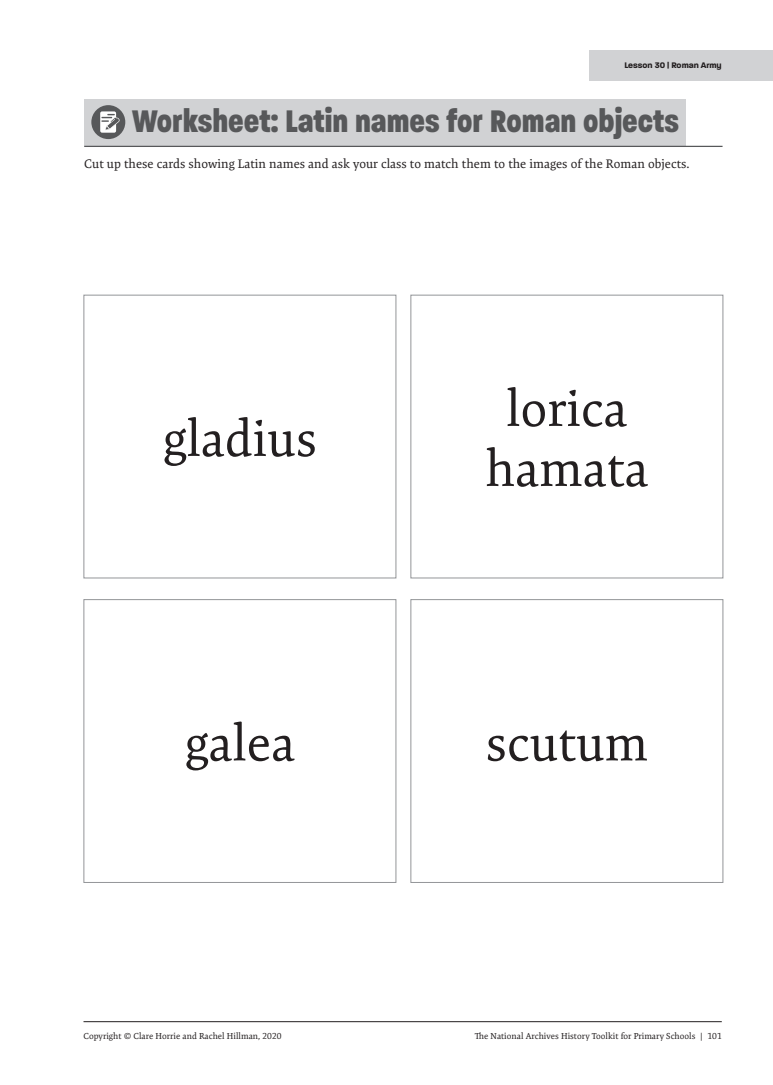
<style>
.page{position:relative;width:773px;height:1085px;background:#fff}
.page>*{position:absolute;margin:0;border:0;box-sizing:border-box;transform-origin:0 0}
.t1{font:50px/60px "Expo Serif Pro";color:#231f20;text-align:center}
.t2{font:800 33.75px "Paralucent Cond";color:#57585a}
.t3{font:12.5px "Expo Serif Pro";color:#231f20}
.t4{font:8.75px "Expo Serif Pro";color:#231f20}
.t5{font:700 8.75px "Paralucent";color:#231f20}
</style>
<div class="page">
<hr style="left:83px;top:1021px;width:638px;height:1px;background:#231f20">
<div style="left:589px;top:51px;width:183px;height:30px;background:#d1d2d4"></div>
<div style="left:84px;top:99px;width:602px;height:48px;background:#d1d2d4"></div>
<hr style="left:84px;top:146px;width:638px;height:1px;background:#57585a">
<div style="left:91px;top:105px;width:34px;height:34px;background:#57585a;border-radius:50%"></div>
<svg style="left:100px;top:111px;width:19px;height:22px"></svg>
<div style="left:83px;top:295px;width:313px;height:283px;border:1px solid #939598"></div>
<div style="left:83px;top:599px;width:313px;height:283px;border:1px solid #939598"></div>
<div style="left:410px;top:295px;width:313px;height:283px;border:1px solid #939598"></div>
<div style="left:410px;top:599px;width:313px;height:283px;border:1px solid #939598"></div>
<p class="t5" style="left:624px;top:60px;width:99px">Lesson 30 | Roman Army</p>
<h2 class="t2" style="left:132px;top:100px;width:548px">Worksheet: Latin names for Roman objects</h2>
<h3 class="t3" style="left:84px;top:156px;width:606px">Cut up these cards showing Latin names and ask your class to match them to the images of the Roman objects.</h3>
<h1 class="t1" style="left:163px;top:409px;width:156px">gladius</h1>
<h1 class="t1" style="left:184px;top:713px;width:112px">galea</h1>
<h1 class="t1" style="left:485px;top:379px;width:165px">lorica hamata</h1>
<h1 class="t1" style="left:485px;top:713px;width:164px">scutum</h1>
<p class="t4" style="left:83px;top:1030px;width:199px">Copyright © Clare Horrie and Rachel Hillman, 2020</p>
<p class="t4" style="left:474px;top:1030px;width:248px">The National Archives History Toolkit for Primary Schools | 101</p>
</div>
